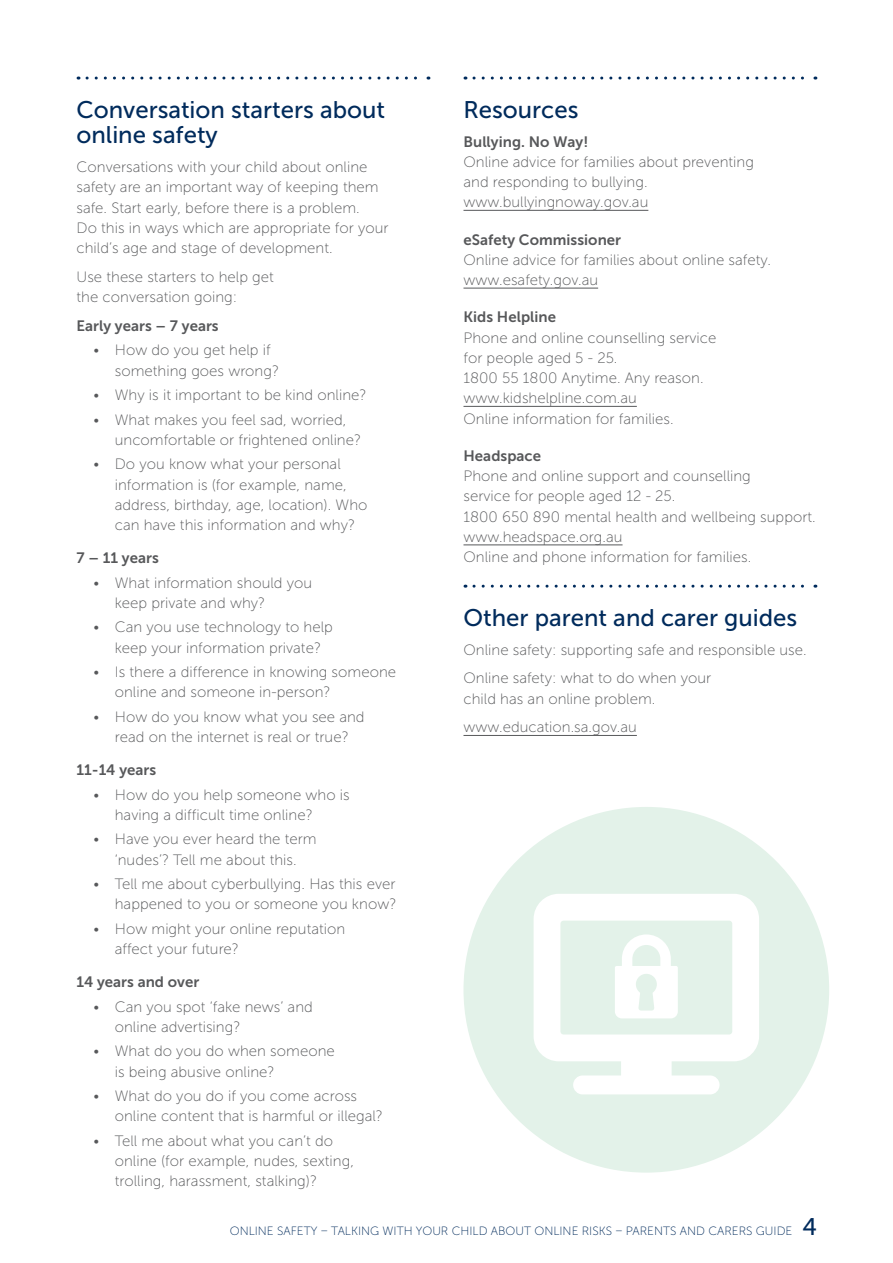
<style>
.page{position:relative;width:893px;height:1263px;background:#fff}
.page>*{position:absolute;margin:0;border:0;box-sizing:border-box;transform-origin:0 0}
.t1{font:24px/25.5px "Museo Sans 500";color:#002b5c}
.t2{font:15px/20.2px "Museo Sans 100";color:#57585a}
.t3{font:15px "Museo Sans 700";color:#57585a}
.t4{font:12px "Museo Sans 100";color:#002b5c}
.s1{font-family:"Museo Sans 500";font-size:24px}
</style>
<div class="page">
<svg style="left:87px;top:77px;width:342px;height:3px"></svg>
<svg style="left:474px;top:77px;width:342px;height:3px"></svg>
<hr style="left:463px;top:210px;width:185px;height:1px;background:#57585a">
<hr style="left:463px;top:288px;width:135px;height:1px;background:#57585a">
<hr style="left:463px;top:406px;width:174px;height:1px;background:#57585a">
<hr style="left:463px;top:545px;width:159px;height:1px;background:#57585a">
<svg style="left:474px;top:585px;width:342px;height:3px"></svg>
<hr style="left:463px;top:735px;width:174px;height:1px;background:#57585a">
<svg style="left:463px;top:807px;width:366px;height:365px;fill:#e3f2e9"></svg>
<svg style="left:615px;top:934px;width:63px;height:84px"></svg>
<h1 class="t1" style="left:77px;top:97px;width:310px">Conversation starters about online safety</h1>
<p class="t2" style="left:77px;top:157px;width:314px">Conversations with your child about online safety are an important way of keeping them safe. Start early, before there is a problem.<br>Do this in ways which are appropriate for your child’s age and stage of development.</p>
<p class="t2" style="left:77px;top:267px;width:199px">Use these starters to help get the conversation going:</p>
<p class="t3" style="left:77px;top:317px;width:144px">Early years – 7 years</p>
<p class="t2" style="left:115px;top:340px;width:166px;text-indent:-21px">• How do you get help if something goes wrong?</p>
<p class="t2" style="left:94px;top:385px;width:275px">• Why is it important to be kind online?</p>
<p class="t2" style="left:115px;top:409px;width:248px;text-indent:-21px">• What makes you feel sad, worried, uncomfortable or frightened online?</p>
<p class="t2" style="left:115px;top:454px;width:254px;text-indent:-21px">• Do you know what your personal information is (for example, name, address, birthday, age, location). Who can have this information and why?</p>
<p class="t3" style="left:77px;top:550px;width:84px">7 – 11 years</p>
<p class="t2" style="left:115px;top:572px;width:199px;text-indent:-21px">• What information should you keep private and why?</p>
<p class="t2" style="left:115px;top:617px;width:220px;text-indent:-21px">• Can you use technology to help keep your information private?</p>
<p class="t2" style="left:115px;top:662px;width:283px;text-indent:-21px">• Is there a difference in knowing someone online and someone in-person?</p>
<p class="t2" style="left:94px;top:707px;width:273px;text-align:center">• How do you know what you see and read on the internet is real or true?</p>
<p class="t3" style="left:77px;top:761px;width:81px">11-14 years</p>
<p class="t2" style="left:115px;top:784px;width:236px;text-indent:-21px">• How do you help someone who is having a difficult time online?</p>
<p class="t2" style="left:94px;top:829px;width:225px;text-align:center">• Have you ever heard the term ‘nudes’? Tell me about this.</p>
<p class="t2" style="left:94px;top:874px;width:304px;text-align:right">• Tell me about cyberbullying. Has this ever happened to you or someone you know?</p>
<p class="t2" style="left:115px;top:919px;width:232px;text-indent:-21px">• How might your online reputation affect your future?</p>
<p class="t3" style="left:77px;top:973px;width:124px">14 years and over</p>
<p class="t2" style="left:115px;top:996px;width:200px;text-indent:-21px">• Can you spot ‘fake news’ and online advertising?</p>
<p class="t2" style="left:115px;top:1041px;width:221px;text-indent:-21px">• What do you do when someone is being abusive online?</p>
<p class="t2" style="left:115px;top:1086px;width:270px;text-indent:-21px">• What do you do if you come across online content that is harmful or illegal?</p>
<p class="t2" style="left:115px;top:1131px;width:241px;text-indent:-21px">• Tell me about what you can’t do online (for example, nudes, sexting, trolling, harassment, stalking)?</p>
<h1 class="t1" style="left:463px;top:97px;width:116px">Resources</h1>
<p class="t3" style="left:463px;top:133px;width:126px">Bullying. No Way!</p>
<p class="t2" style="left:463px;top:152px;width:292px">Online advice for families about preventing and responding to bullying. www.bullyingnoway.gov.au</p>
<p class="t3" style="left:463px;top:231px;width:159px">eSafety Commissioner</p>
<p class="t2" style="left:463px;top:250px;width:309px">Online advice for families about online safety. www.esafety.gov.au</p>
<p class="t3" style="left:463px;top:309px;width:94px">Kids Helpline</p>
<p class="t2" style="left:463px;top:327px;width:254px">Phone and online counselling service for people aged 5 - 25.<br>1800 55 1800 Anytime. Any reason. www.kidshelpline.com.au<br>Online information for families.</p>
<p class="t3" style="left:463px;top:447px;width:79px">Headspace</p>
<p class="t2" style="left:463px;top:466px;width:354px">Phone and online support and counselling<br>service for people aged 12 - 25.<br>1800 650 890 mental health and wellbeing support. www.headspace.org.au<br>Online and phone information for families.</p>
<h1 class="t1" style="left:463px;top:605px;width:335px">Other parent and carer guides</h1>
<p class="t2" style="left:463px;top:635px;width:345px;line-height:28.8px">Online safety: supporting safe and responsible use.<br>Online safety: what to do when your</p>
<p class="t2" style="left:463px;top:684px;width:193px;line-height:28.8px">child has an online problem. www.education.sa.gov.au</p>
<p class="t4" style="left:230px;top:1224px;width:589px">ONLINE SAFETY – TALKING WITH YOUR CHILD ABOUT ONLINE RISKS – PARENTS AND CARERS GUIDE <span class="s1">4</span></p>
</div>
